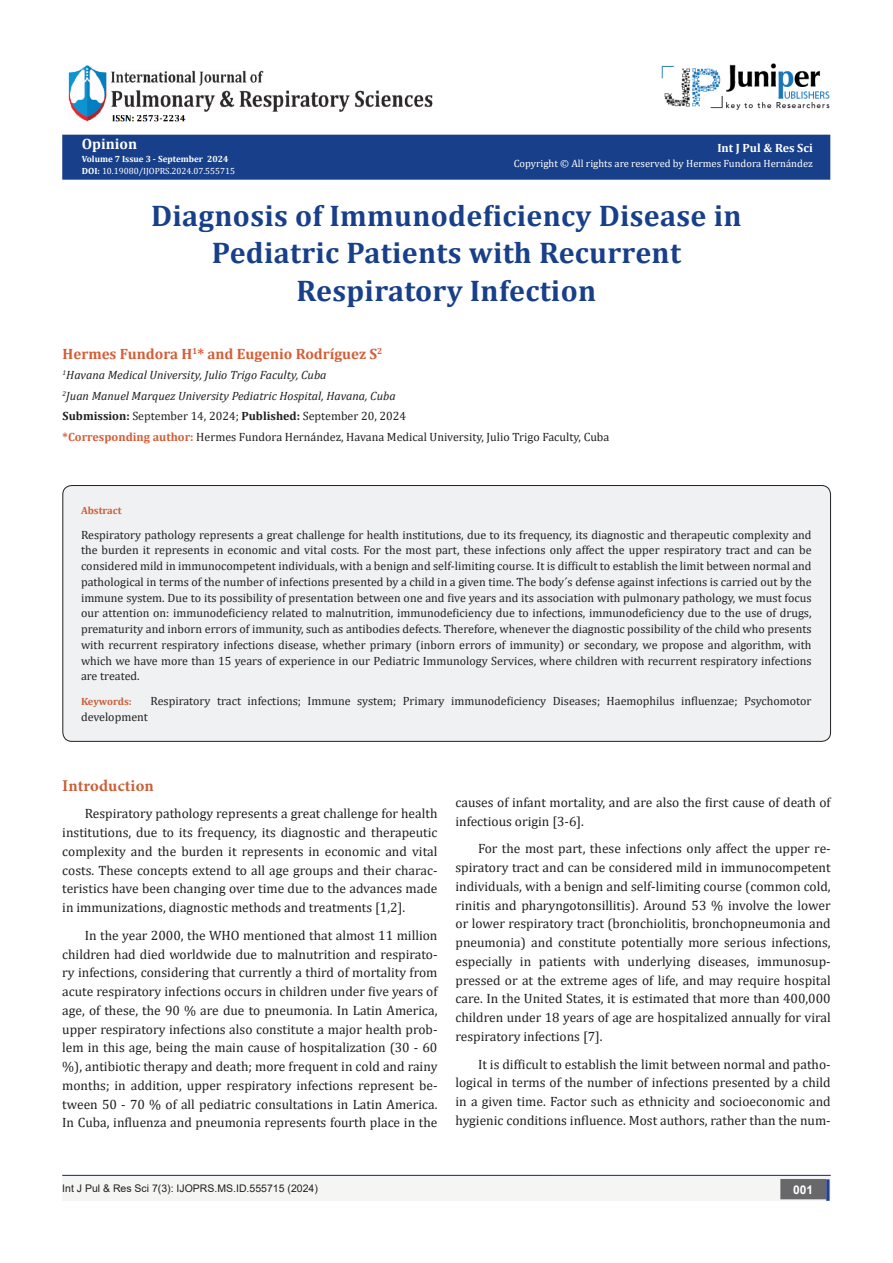
<style>
.page{position:relative;width:893px;height:1263px;background:#fff}
.page>*{position:absolute;margin:0;border:0;box-sizing:border-box;transform-origin:0 0}
.t1{font:700 30px/37.5px "Cambria";letter-spacing:.01em;color:#183f89;text-align:center}
.t2{font:700 16.5px "Minion Pro";letter-spacing:.005em;color:#ca5f37}
.t3{font:700 15px "Cambria";color:#d55e37}
.t4{font:700 15px "Cambria";color:#fff}
.t5{font:13.5px/18.8px "Cambria";color:#231f20;text-align:justify}
.List_Paragraph{font:12px/15.8px "Cambria";color:#231f20;text-align:justify}
.t6{font:italic 12px "Cambria";color:#231f20}
.t7{font:700 12px "Cambria";color:#fff}
.t8{font:700 12px "Arial";color:#fff}
.t9{font:10.5px "Cambria";color:#fff}
.t10{font:10.5px "Arial";color:#231f20}
.List_Paragraph-2{font:700 10.5px "Cambria";color:#ca5f37}
.t11{font:9px "Cambria";color:#fff}
.t12{font:700 9px "Cambria";color:#fff}
.s1{font-weight:700}
.s2{font-weight:700;color:#d55e37}
</style>
<div class="page">
<div style="left:62px;top:1175px;width:494px;height:26px;background:#f5f5f4"></div>
<div style="left:503px;top:1176px;width:328px;height:25px;background:#f5f5f4"></div>
<div style="left:781px;top:1180px;width:44px;height:18px;background:#68676a"></div>
<div style="left:780px;top:1179px;width:46px;height:20px;border:2px solid #68676a"></div>
<div style="left:826px;top:1179px;width:3px;height:22px;background:#253f8e;border:2px solid #253f8e"></div>
<hr style="left:62px;top:1175px;width:769px;height:1px;background:#253f8e">
<div style="left:63px;top:135px;width:767px;height:44px;background:#183f89"></div>
<div style="left:62px;top:135px;width:768px;height:45px;border:2px solid #183f89"></div>
<img style="left:662px;top:63px;width:168px;height:47px">
<img style="left:68px;top:65px;width:365px;height:57px">
<div style="left:63px;top:485px;width:767px;height:256px;background:#f0f1f2;border-radius:9px"></div>
<div style="left:63px;top:485px;width:768px;height:256px;border:1px solid #231f20;border-radius:9px"></div>
<p class="t4" style="left:82px;top:133px;width:57px">Opinion</p>
<p class="t12" style="left:82px;top:152px;width:148px">Volume 7 Issue 3 - September 2024</p>
<p class="t11" style="left:82px;top:165px;width:155px"><span class="s1">DOI:</span> 10.19080/IJOPRS.2024.07.555715</p>
<p class="t7" style="left:717px;top:139px;width:97px">Int J Pul &amp; Res Sci</p>
<p class="t9" style="left:514px;top:158px;width:301px">Copyright © All rights are reserved by Hermes Fundora Hernández</p>
<p class="t1" style="left:151px;top:196px;width:592px">Diagnosis of Immunodeficiency Disease in<br>Pediatric Patients with Recurrent<br>Respiratory Infection</p>
<p class="t3" style="left:63px;top:343px;width:321px">Hermes Fundora H<sup>1</sup>* and Eugenio Rodríguez S<sup>2</sup></p>
<p class="t6" style="left:63px;top:367px;width:265px"><sup>1</sup>Havana Medical University, Julio Trigo Faculty, Cuba</p>
<p class="t6" style="left:63px;top:387px;width:334px"><sup>2</sup>Juan Manuel Marquez University Pediatric Hospital, Havana, Cuba</p>
<p class="List_Paragraph" style="left:63px;top:408px;width:345px"><span class="s1">Submission:</span> September 14, 2024; <span class="s1">Published:</span> September 20, 2024</p>
<p class="List_Paragraph" style="left:63px;top:429px;width:548px"><span class="s2">*Corresponding author:</span> Hermes Fundora Hernández, Havana Medical University, Julio Trigo Faculty, Cuba</p>
<p class="List_Paragraph-2" style="left:81px;top:503px;width:42px">Abstract</p>
<p class="List_Paragraph" style="left:81px;top:526px;width:732px">Respiratory pathology represents a great challenge for health institutions, due to its frequency, its diagnostic and therapeutic complexity and the burden it represents in economic and vital costs. For the most part, these infections only affect the upper respiratory tract and can be considered mild in immunocompetent individuals, with a benign and self-limiting course. It is difficult to establish the limit between normal and pathological in terms of the number of infections presented by a child in a given time. The body´s defense against infections is carried out by the immune system. Due to its possibility of presentation between one and five years and its association with pulmonary pathology, we must focus our attention on: immunodeficiency related to malnutrition, immunodeficiency due to infections, immunodeficiency due to the use of drugs, prematurity and inborn errors of immunity, such as antibodies defects. Therefore, whenever the diagnostic possibility of the child who presents with recurrent respiratory infections disease, whether primary (inborn errors of immunity) or secondary, we propose and algorithm, with which we have more than 15 years of experience in our Pediatric Immunology Services, where children with recurrent respiratory infections are treated.</p>
<p class="List_Paragraph-2" style="left:81px;top:694px;width:52px">Keywords:</p>
<p class="List_Paragraph" style="left:150px;top:693px;width:663px">Respiratory tract infections; Immune system; Primary immunodeficiency Diseases; Haemophilus influenzae; Psychomotor</p>
<p class="List_Paragraph" style="left:81px;top:709px;width:68px">development</p>
<p class="t2" style="left:62px;top:774px;width:93px">Introduction</p>
<p class="t5" style="left:62px;top:804px;width:377px;text-indent:22px">Respiratory pathology represents a great challenge for health institutions, due to its frequency, its diagnostic and therapeutic complexity and the burden it represents in economic and vital costs. These concepts extend to all age groups and their charac&shy;teristics have been changing over time due to the advances made in immunizations, diagnostic methods and treatments [1,2].</p>
<p class="t5" style="left:62px;top:926px;width:377px;text-indent:22px">In the year 2000, the WHO mentioned that almost 11 million children had died worldwide due to malnutrition and respirato&shy;ry infections, considering that currently a third of mortality from acute respiratory infections occurs in children under five years of age, of these, the 90 % are due to pneumonia. In Latin America, upper respiratory infections also constitute a major health prob&shy;lem in this age, being the main cause of hospitalization (30 - 60 %), antibiotic therapy and death; more frequent in cold and rainy months; in addition, upper respiratory infections represent be&shy;tween 50 - 70 % of all pediatric consultations in Latin America.<br>In Cuba, influenza and pneumonia represents fourth place in the</p>
<p class="t5" style="left:455px;top:793px;width:377px">causes of infant mortality, and are also the first cause of death of infectious origin [3-6].</p>
<p class="t5" style="left:455px;top:839px;width:377px;text-indent:22px">For the most part, these infections only affect the upper re&shy;spiratory tract and can be considered mild in immunocompetent individuals, with a benign and self-limiting course (common cold, rinitis and pharyngotonsillitis). Around 53 % involve the lower or lower respiratory tract (bronchiolitis, bronchopneumonia and pneumonia) and constitute potentially more serious infections, especially in patients with underlying diseases, immunosup&shy;pressed or at the extreme ages of life, and may require hospital care. In the United States, it is estimated that more than 400,000 children under 18 years of age are hospitalized annually for viral respiratory infections [7].</p>
<p class="t5" style="left:455px;top:1055px;width:377px;text-indent:22px">It is difficult to establish the limit between normal and patho&shy;logical in terms of the number of infections presented by a child in a given time. Factor such as ethnicity and socioeconomic and hygienic conditions influence. Most authors, rather than the num-</p>
<p class="t10" style="left:62px;top:1181px;width:257px">Int J Pul &amp; Res Sci 7(3): IJOPRS.MS.ID.555715 (2024)</p>
<p class="t8" style="left:793px;top:1181px;width:22px">001</p>
</div>
